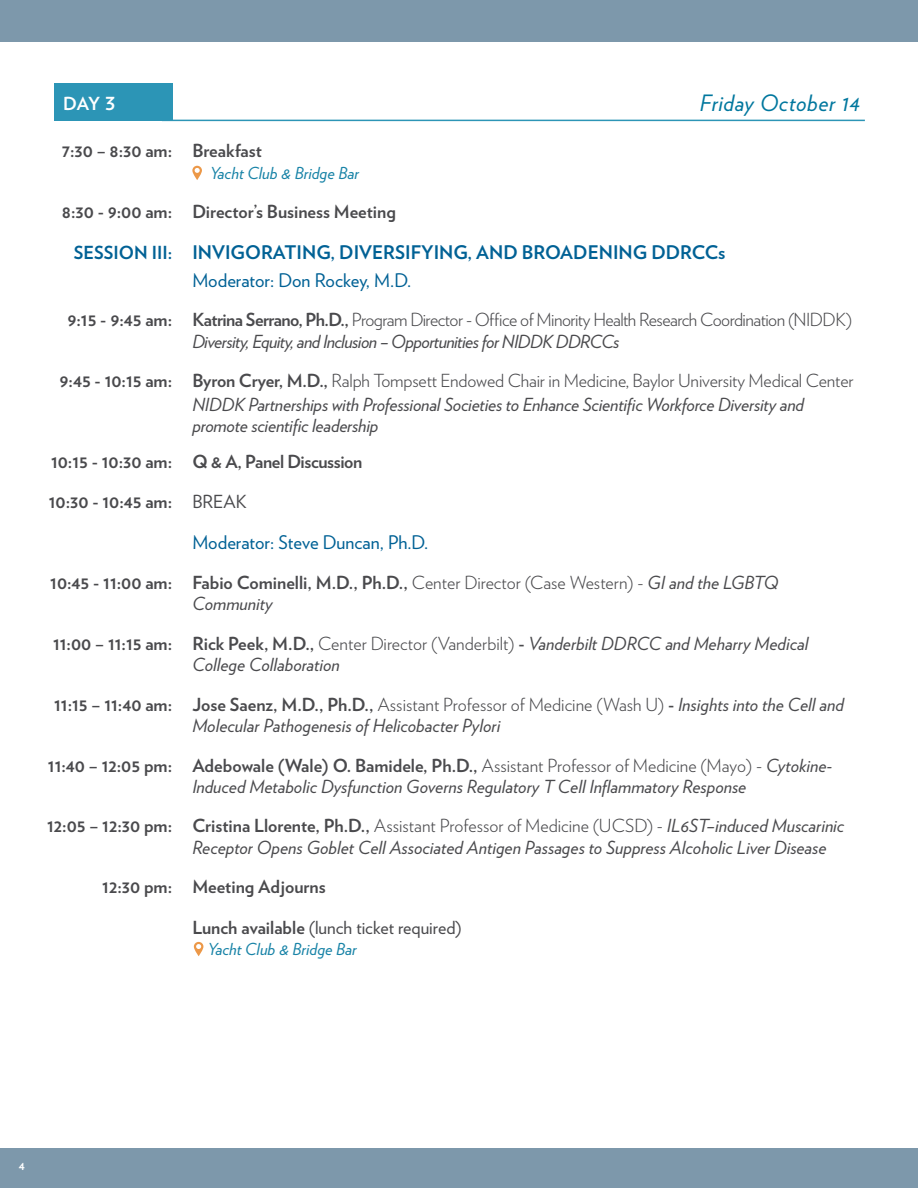
<style>
.page{position:relative;width:918px;height:1188px;background:#fff}
.page>*{position:absolute;margin:0;border:0;box-sizing:border-box;transform-origin:0 0}
.t1{font:italic 22.5px "Verlag";letter-spacing:.025em;color:#00779e}
.Agenda_Body{font:18.75px "Verlag";color:#006195}
.Agenda_Body-2{font:700 18.75px "Verlag";color:#006195}
.Agenda_Body-3{font:italic 18px/21px "Verlag";letter-spacing:-.005em;color:#4a4a4d}
.Agenda_Body-4{font:700 18px "Verlag";color:#4a4a4d}
.Agenda_Body-5{font:300 18px/21px "Verlag";letter-spacing:-.01em;color:#4a4a4d}
.Agenda_Body-6{font:300 18px "Verlag";letter-spacing:-.03em;color:#4a4a4d}
.Agenda_Body-7{font:italic 18px "Verlag";letter-spacing:-.03em;color:#4a4a4d}
.Agenda_Body-8{font:18px "Verlag";color:#4a4a4d}
.Agenda_Body-9{font:700 18px "Verlag";letter-spacing:-.02em;color:#4a4a4d}
.Agenda_Body-10{font:700 18px "Verlag";color:#006195}
.t2{font:700 18px "Verlag";color:#fff}
.Agenda_Body-11{font:italic 16.5px "Verlag";color:#1883a7}
.t3{font:700 12px "Verlag";color:#fff}
.s1{font-weight:700}
.s2{font-weight:400;font-style:italic}
.s3{font-weight:700;font-style:normal}
.s4{font-weight:300;font-style:normal}
</style>
<div class="page">
<div style="left:0;top:1148px;width:918px;height:40px;background:#7d98ab"></div>
<div style="left:0;top:0;width:918px;height:42px;background:#7d98ab"></div>
<hr style="left:162px;top:120px;width:703px;height:1px;background:#2c95b6">
<div style="left:54px;top:84px;width:118px;height:37px;background:#2c95b6"></div>
<svg style="left:192px;top:166px;width:10px;height:14px"></svg>
<svg style="left:194px;top:942px;width:9px;height:14px"></svg>
<p class="t2" style="left:63px;top:89px;width:54px">DAY 3</p>
<p class="t1" style="left:700px;top:85px;width:162px">Friday October 14</p>
<p class="Agenda_Body-4" style="left:62px;top:137px;width:112px">7:30 – 8:30 am:</p>
<p class="Agenda_Body-4" style="left:192px;top:137px;width:71px">Breakfast</p>
<p class="Agenda_Body-11" style="left:210px;top:160px;width:151px">Yacht Club &amp; Bridge Bar</p>
<p class="Agenda_Body-4" style="left:62px;top:197px;width:112px">8:30 - 9:00 am:</p>
<p class="Agenda_Body-4" style="left:192px;top:197px;width:205px">Director’s Business Meeting</p>
<p class="Agenda_Body-10" style="left:74px;top:238px;width:100px">SESSION III:</p>
<p class="Agenda_Body-2" style="left:192px;top:238px;width:535px">INVIGORATING, DIVERSIFYING, AND BROADENING DDRCCs</p>
<p class="Agenda_Body" style="left:192px;top:266px;width:220px">Moderator: Don Rockey, M.D.</p>
<p class="Agenda_Body-4" style="left:68px;top:305px;width:106px">9:15 - 9:45 am:</p>
<p class="Agenda_Body-6" style="left:192px;top:306px;width:661px"><span class="s1">Katrina Serrano, Ph.D.,</span> Program Director - Office of Minority Health Research Coordination (NIDDK)</p>
<p class="Agenda_Body-7" style="left:192px;top:327px;width:429px">Diversity, Equity, and Inclusion – Opportunities for NIDDK DDRCCs</p>
<p class="Agenda_Body-4" style="left:60px;top:366px;width:114px">9:45 - 10:15 am:</p>
<p class="Agenda_Body-5" style="left:192px;top:369px;width:663px"><span class="s1">Byron Cryer, M.D.,</span> Ralph Tompsett Endowed Chair in Medicine, Baylor University Medical Center</p>
<p class="Agenda_Body-3" style="left:192px;top:393px;width:613px">NIDDK Partnerships with Professional Societies to Enhance Scientific Workforce Diversity and</p>
<p class="Agenda_Body-3" style="left:192px;top:414px;width:188px">promote scientific leadership</p>
<p class="Agenda_Body-4" style="left:51px;top:447px;width:123px">10:15 - 10:30 am:</p>
<p class="Agenda_Body-9" style="left:192px;top:447px;width:172px">Q &amp; A, Panel Discussion</p>
<p class="Agenda_Body-4" style="left:49px;top:488px;width:125px">10:30 - 10:45 am:</p>
<p class="Agenda_Body-8" style="left:192px;top:488px;width:56px">BREAK</p>
<p class="Agenda_Body" style="left:192px;top:529px;width:237px">Moderator: Steve Duncan, Ph.D.</p>
<p class="Agenda_Body-4" style="left:50px;top:569px;width:123px">10:45 - 11:00 am:</p>
<p class="Agenda_Body-5" style="left:192px;top:571px;width:588px"><span class="s1">Fabio Cominelli, M.D., Ph.D.,</span> Center Director (Case Western) - <span class="s2">GI and the LGBTQ<br>Community</span></p>
<p class="Agenda_Body-4" style="left:53px;top:629px;width:121px">11:00 – 11:15 am:</p>
<p class="Agenda_Body-3" style="left:192px;top:632px;width:618px"><span class="s3">Rick Peek, M.D.,</span> <span class="s4">Center Director (Vanderbilt)</span> <span class="s3">-</span> Vanderbilt DDRCC and Meharry Medical<br>College Collaboration</p>
<p class="Agenda_Body-4" style="left:54px;top:690px;width:119px">11:15 – 11:40 am:</p>
<p class="Agenda_Body-3" style="left:192px;top:693px;width:653px"><span class="s3">Jose Saenz, M.D., Ph.D.,</span> <span class="s4">Assistant Professor of Medicine (Wash U)</span> <span class="s3">-</span> Insights into the Cell and<br>Molecular Pathogenesis of Helicobacter Pylori</p>
<p class="Agenda_Body-4" style="left:48px;top:751px;width:126px">11:40 – 12:05 pm:</p>
<p class="Agenda_Body-3" style="left:192px;top:753px;width:642px;line-height:21.6px"><span class="s3">Adebowale (Wale) O. Bamidele, Ph.D.,</span> <span class="s4">Assistant Professor of Medicine (Mayo) -</span> Cytokine-<br>Induced Metabolic Dysfunction Governs Regulatory T Cell Inflammatory Response</p>
<p class="Agenda_Body-4" style="left:47px;top:812px;width:126px">12:05 – 12:30 pm:</p>
<p class="Agenda_Body-3" style="left:192px;top:814px;width:654px;line-height:21.6px"><span class="s3">Cristina Llorente, Ph.D.,</span> <span class="s4">Assistant Professor of Medicine (UCSD) -</span> IL6ST–induced Muscarinic<br>Receptor Opens Goblet Cell Associated Antigen Passages to Suppress Alcoholic Liver Disease</p>
<p class="Agenda_Body-4" style="left:102px;top:872px;width:71px">12:30 pm:</p>
<p class="Agenda_Body-4" style="left:192px;top:872px;width:135px">Meeting Adjourns</p>
<p class="Agenda_Body-8" style="left:192px;top:914px;width:271px"><span class="s1">Lunch available</span> (lunch ticket required)</p>
<p class="Agenda_Body-11" style="left:208px;top:937px;width:151px">Yacht Club &amp; Bridge Bar</p>
<p class="t3" style="left:19px;top:1156px;width:7px">4</p>
</div>
